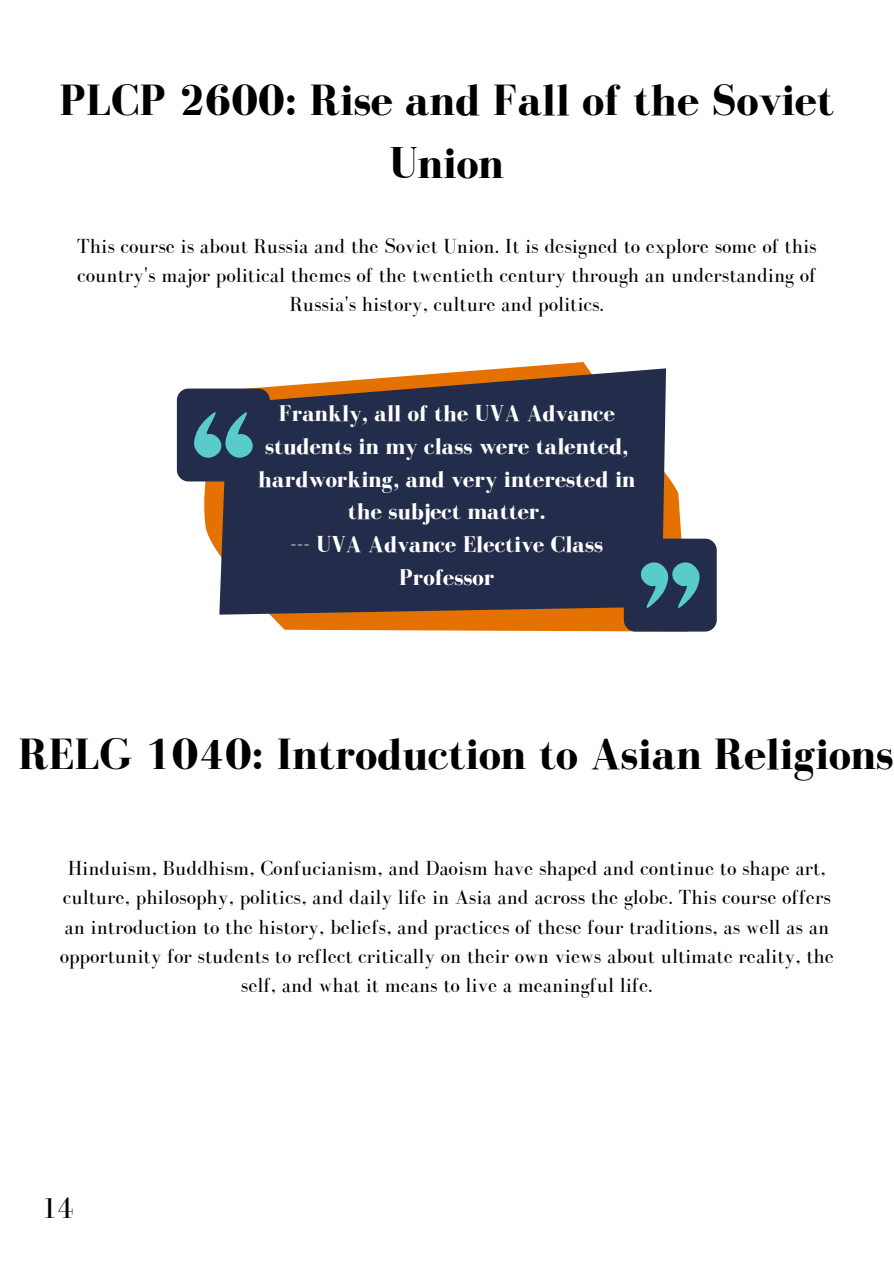
<style>
.page{position:relative;width:894px;height:1264px;background:#fff}
.page>*{position:absolute;margin:0;border:0;box-sizing:border-box;transform-origin:0 0}
.t1{font:700 45px/63px "Bodoni FLF";color:#000;text-align:center}
.t2{font:30px "Bodoni FLF";color:#000}
.t3{font:700 23.4px/32.7px "Bodoni FLF";color:#fff;text-align:center}
.t4{font:21px/29.2px "Bodoni FLF";color:#000;text-align:center}
</style>
<div class="page">
<svg style="left:203px;top:362px;width:479px;height:269px"></svg>
<svg style="left:219px;top:368px;width:446px;height:246px;background:#35384d"></svg>
<svg style="left:177px;top:388px;width:93px;height:93px;background:#2e4861"></svg>
<svg style="left:623px;top:538px;width:93px;height:93px;background:#2e4860"></svg>
<h1 class="t1" style="left:60px;top:68px;width:775px">PLCP 2600: Rise and Fall of the Soviet<br>Union</h1>
<p class="t4" style="left:77px;top:231px;width:741px">This course is about Russia and the Soviet Union. It is designed to explore some of this country's major political themes of the twentieth century through an understanding of<br>Russia's history, culture and politics.</p>
<p class="t3" style="left:258px;top:397px;width:378px">Frankly, all of the UVA Advance students in my class were talented, hardworking, and very interested in the subject matter.<br>--- UVA Advance Elective Class<br>Professor</p>
<h3 class="t1" style="left:19px;top:722px;width:876px">RELG 1040: Introduction to Asian Religions</h3>
<h1 class="t4" style="left:60px;top:853px;width:775px">Hinduism, Buddhism, Confucianism, and Daoism have shaped and continue to shape art, culture, philosophy, politics, and daily life in Asia and across the globe. This course offers an introduction to the history, beliefs, and practices of these four traditions, as well as an opportunity for students to reflect critically on their own views about ultimate reality, the self, and what it means to live a meaningful life.</h1>
<h2 class="t2" style="left:41px;top:1192px;width:34px">14</h2>
</div>
